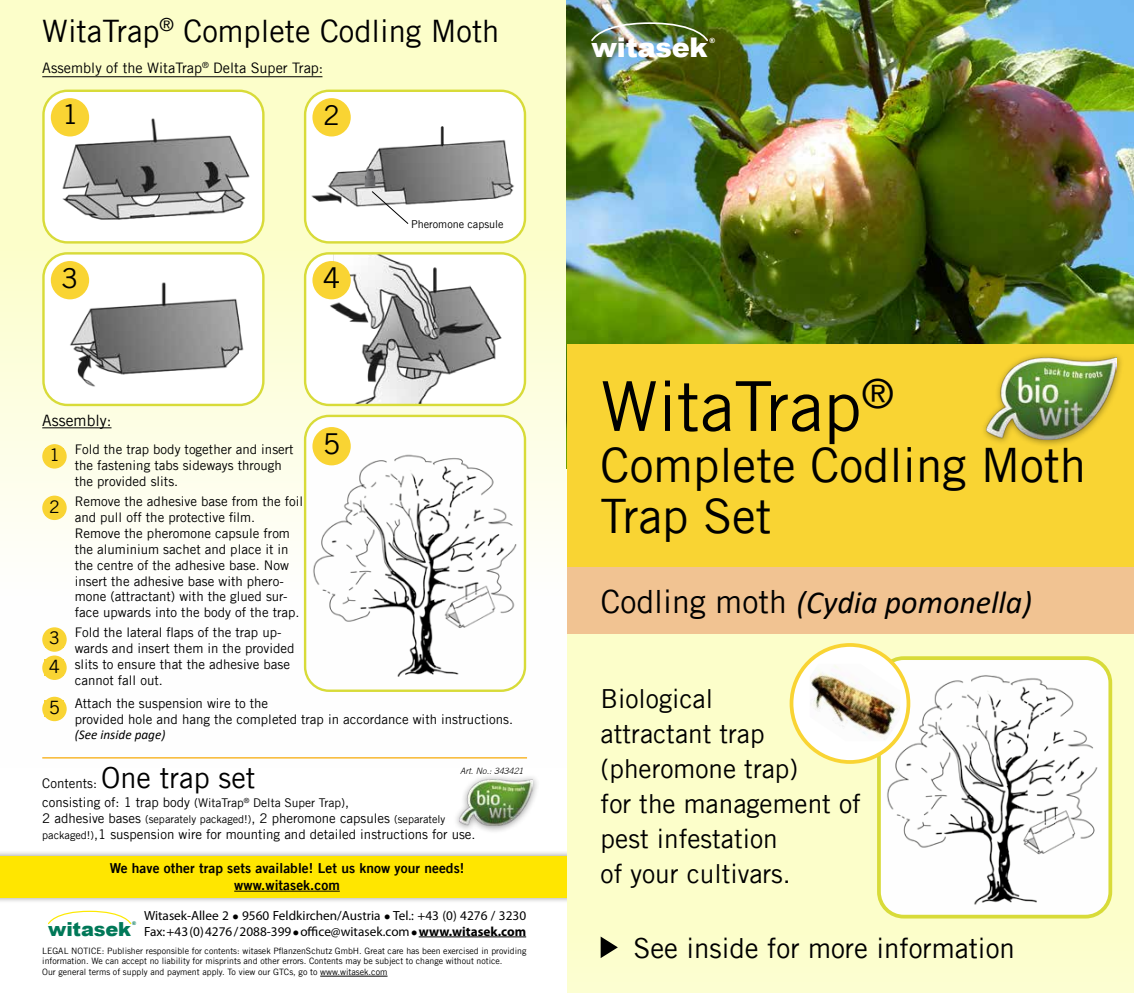
<style>
.page{position:relative;width:1134px;height:993px;background:#fff}
.page>*{position:absolute;margin:0;border:0;box-sizing:border-box;transform-origin:0 0}
.t1{font:68.75px "Trade Gothic LT";color:#000}
.t2{font:47.5px/51px "Trade Gothic LT";color:#000}
.t3{font:italic 32px "Calibri";color:#000}
.t4{font:30.88px "Trade Gothic LT";color:#000}
.t5{font:29px "Trade Gothic LT";color:#000}
.t6{font:28.88px "Trade Gothic LT";color:#000}
.t7{font:27.75px "Trade Gothic LT";color:#000}
.t8{font:27.38px "Trade Gothic LT";color:#000}
.t9{font:27.25px "Trade Gothic LT";color:#000}
.t10{font:900 27.12px "Arial";letter-spacing:-.01em;color:#fff}
.t11{font:27px "Trade Gothic LT";color:#000}
.t12{font:26.25px/35px "Trade Gothic LT";color:#000}
.t13{font:900 19.38px "Arial";letter-spacing:-.01em;color:#007858}
.t14{font:18.38px "Trade Gothic LT";color:#000}
.t15{font:17.5px "Trade Gothic LT";color:#000}
.t16{font:17.38px "Trade Gothic LT";color:#000}
.t17{font:17.25px "Trade Gothic LT";color:#000}
.t18{font:15.62px "Trade Gothic LT";color:#000}
.t19{font:14.5px "Trade Gothic LT";color:#000}
.t20{font:13.75px/16.5px "Trade Gothic LT Bold Two";letter-spacing:.005em;color:#000;text-align:center}
.t21{font:13.25px/15.9px "Trade Gothic LT";color:#000}
.t22{font:13.25px/15.9px "Myriad Pro";color:#000}
.t23{font:italic 13.25px "Calibri";color:#000}
.t24{font:12.12px "Trade Gothic LT";color:#000}
.t25{font:10.88px "Trade Gothic LT";color:#000}
.t26{font:8.75px/10.9px "Trade Gothic LT";color:#000}
.t27{font:italic 300 8.75px "Trade Gothic";letter-spacing:.005em;color:#000}
.t28{font:900 7.12px "Arial";color:#fff}
.t29{font:900 5.12px "Arial";color:#007858}
.s1{font-size:28.88px}
.s2{font-size:13.25px}
.s3{font-size:10.88px}
.s4{font-weight:700}
.s5{font-family:"Trade Gothic LT";font-style:normal}
</style>
<div class="page">
<div style="left:0;top:0;width:567px;height:767px;background:linear-gradient(to bottom,#fbfebe,#fefdff)"></div>
<div style="left:0;top:849px;width:591px;height:54px;background:#000;opacity:.4"></div>
<div style="left:0;top:855px;width:585px;height:41px;background:#ffe600"></div>
<hr style="left:234px;top:890px;width:106px;height:1px;background:#000">
<img style="left:567px;top:0;width:567px;height:344px">
<div style="left:567px;top:631px;width:567px;height:361px;background:#fcfeca"></div>
<div style="left:567px;top:344px;width:567px;height:223px;background:#f9d433"></div>
<div style="left:567px;top:566px;width:567px;height:67px;background:#f1c392"></div>
<svg style="left:601px;top:936px;width:17px;height:21px"></svg>
<img style="left:882px;top:658px;width:228px;height:258px">
<div style="left:877px;top:656px;width:235px;height:262px;border:4px solid #d8db39;border-radius:25px"></div>
<div style="left:791px;top:644px;width:117px;height:117px;background:#fff;border-radius:50%"></div>
<div style="left:790px;top:643px;width:120px;height:120px;border:4px solid #f9d433;border-radius:50%"></div>
<img style="left:810px;top:663px;width:90px;height:78px">
<hr style="left:42px;top:427px;width:70px;height:1px;background:#000">
<img style="left:43px;top:91px;width:220px;height:151px">
<div style="left:42px;top:90px;width:223px;height:153px;border:2px solid #d8db39;border-radius:24px"></div>
<div style="left:52px;top:99px;width:36px;height:36px;background:#f9d433;border-radius:50%"></div>
<div style="left:51px;top:98px;width:38px;height:38px;border:2px solid #f9d433;border-radius:50%"></div>
<img style="left:43px;top:253px;width:220px;height:152px">
<div style="left:42px;top:252px;width:223px;height:154px;border:2px solid #d8db39;border-radius:24px"></div>
<div style="left:52px;top:262px;width:36px;height:36px;background:#f9d433;border-radius:50%"></div>
<div style="left:51px;top:261px;width:38px;height:38px;border:2px solid #f9d433;border-radius:50%"></div>
<img style="left:306px;top:91px;width:218px;height:151px">
<div style="left:304px;top:90px;width:222px;height:153px;border:2px solid #d8db39;border-radius:24px"></div>
<div style="left:314px;top:99px;width:36px;height:36px;background:#f9d433;border-radius:50%"></div>
<div style="left:312px;top:98px;width:39px;height:38px;border:2px solid #f9d433;border-radius:50%"></div>
<img style="left:305px;top:253px;width:220px;height:152px">
<div style="left:304px;top:252px;width:222px;height:154px;border:2px solid #d8db39;border-radius:24px"></div>
<div style="left:314px;top:262px;width:36px;height:36px;background:#f9d433;border-radius:50%"></div>
<div style="left:312px;top:261px;width:39px;height:38px;border:2px solid #f9d433;border-radius:50%"></div>
<img style="left:305px;top:416px;width:220px;height:274px">
<div style="left:304px;top:414px;width:222px;height:277px;border:2px solid #d8db39;border-radius:24px"></div>
<div style="left:314px;top:428px;width:36px;height:36px;background:#f9d433;border-radius:50%"></div>
<div style="left:312px;top:427px;width:39px;height:38px;border:2px solid #f9d433;border-radius:50%"></div>
<div style="left:43px;top:445px;width:23px;height:22px;background:#f9d433;border-radius:50%"></div>
<div style="left:42px;top:444px;width:25px;height:24px;border:2px solid #f9d433;border-radius:50%"></div>
<div style="left:46px;top:448px;width:18px;height:15px;background:#f9d433"></div>
<div style="left:43px;top:496px;width:23px;height:23px;background:#f9d433;border-radius:50%"></div>
<div style="left:42px;top:495px;width:25px;height:25px;border:2px solid #f9d433;border-radius:50%"></div>
<div style="left:45px;top:500px;width:19px;height:15px;background:#f9d433"></div>
<div style="left:43px;top:697px;width:23px;height:23px;background:#f9d433;border-radius:50%"></div>
<div style="left:42px;top:696px;width:25px;height:25px;border:2px solid #f9d433;border-radius:50%"></div>
<div style="left:45px;top:700px;width:19px;height:16px;background:#f9d433"></div>
<div style="left:43px;top:628px;width:23px;height:22px;background:#f9d433;border-radius:50%"></div>
<div style="left:42px;top:627px;width:25px;height:24px;border:2px solid #f9d433;border-radius:50%"></div>
<div style="left:45px;top:631px;width:19px;height:16px;background:#f9d433"></div>
<div style="left:43px;top:656px;width:23px;height:23px;background:#f9d433;border-radius:50%"></div>
<div style="left:42px;top:655px;width:25px;height:24px;border:2px solid #f9d433;border-radius:50%"></div>
<div style="left:45px;top:659px;width:19px;height:16px;background:#f9d433"></div>
<hr style="left:320px;top:975px;width:67px;height:1px;background:#000">
<div style="left:453px;top:772px;width:87px;height:61px;background:#000;opacity:.4"></div>
<img style="left:459px;top:779px;width:73px;height:46px">
<hr style="left:42px;top:76px;width:280px;height:1px;background:#000">
<hr style="left:42px;top:757px;width:485px;height:1px;background:#f7a700">
<img style="left:365px;top:169px;width:10px;height:18px">
<svg style="left:371px;top:190px;width:38px;height:34px"></svg>
<div style="left:980px;top:351px;width:144px;height:96px;background:#000;opacity:.4"></div>
<img style="left:987px;top:357px;width:129px;height:82px">
<hr style="left:419px;top:936px;width:107px;height:1px;background:#000">
<img style="left:590px;top:21px;width:119px;height:21px">
<svg style="left:48px;top:910px;width:84px;height:14px"></svg>
<h3 class="t4" style="left:42px;top:12px;width:459px">WitaTrap<sup>®</sup> Complete Codling Moth</h3>
<p class="t19" style="left:42px;top:59px;width:283px">Assembly of the WitaTrap<sup>®</sup> Delta Super Trap:</p>
<h3 class="t11" style="left:62px;top:98px;width:18px">1</h3>
<h3 class="t8" style="left:62px;top:261px;width:18px">3</h3>
<p class="t18" style="left:42px;top:411px;width:71px">Assembly:</p>
<h3 class="t9" style="left:323px;top:99px;width:18px">2</h3>
<h3 class="t6" style="left:323px;top:260px;width:19px">4</h3>
<p class="t25" style="left:411px;top:217px;width:94px">Pheromone capsule</p>
<h3 class="t17" style="left:50px;top:444px;width:12px">1</h3>
<h3 class="t16" style="left:49px;top:496px;width:12px">2</h3>
<h3 class="t15" style="left:49px;top:627px;width:12px">3</h3>
<h3 class="t14" style="left:49px;top:655px;width:13px">4</h3>
<h3 class="t14" style="left:49px;top:696px;width:13px">5</h3>
<p class="t21" style="left:75px;top:441px;width:267px">Fold the trap body together and insert <span class="s1">5 </span>the fastening tabs sideways through<br>the provided slits.</p>
<p class="t21" style="left:75px;top:493px;width:230px">Remove the adhesive base from the foil and pull off the protective film.<br>Remove the pheromone capsule from the aluminium sachet and place it in the centre of the adhesive base. Now insert the adhesive base with phero&shy;mone (attractant) with the glued sur&shy;face upwards into the body of the trap.</p>
<p class="t21" style="left:75px;top:623px;width:221px">Fold the lateral flaps of the trap up&shy;wards and insert them in the provided slits to ensure that the adhesive base cannot fall out.</p>
<p class="t21" style="left:75px;top:694px;width:440px">Attach the suspension wire to the<br>provided hole and hang the completed trap in accordance with instructions.</p>
<p class="t23" style="left:75px;top:725px;width:92px">(See inside page)</p>
<h3 class="t5" style="left:42px;top:759px;width:215px"><span class="s2">Contents:</span> One trap set</h3>
<p class="t24" style="left:42px;top:795px;width:309px"><span class="s2">consisting of: 1 trap body</span> (WitaTrap<sup>®</sup> Delta Super Trap)<span class="s2">,</span></p>
<p class="t21" style="left:42px;top:810px;width:435px">2 adhesive bases <span class="s3">(separately packaged!)</span>, 2 pheromone capsules <span class="s3">(separately packaged!)</span>,1 suspension wire for mounting and detailed instructions for use.</p>
<p class="t27" style="left:460px;top:765px;width:65px">Art. No.: 343421</p>
<p class="t20" style="left:110px;top:859px;width:356px">We have other trap sets available! Let us know your needs! www.witasek.com</p>
<h3 class="t13" style="left:48px;top:914px;width:84px">witasek</h3>
<p class="t29" style="left:132px;top:919px;width:6px">®</p>
<p class="t22" style="left:144px;top:906px;width:384px">Witasek-Allee 2 ● 9560 Feldkirchen/Austria ● Tel.: +43 (0) 4276 / 3230<br>Fax: +43 (0) 4276 / 2088-399 ● office@witasek.com ● <span class="s4">www.witasek.com</span></p>
<p class="t26" style="left:42px;top:944px;width:486px">LEGAL NOTICE: Publisher responsible for contents: witasek PflanzenSchutz GmbH. Great care has been exercised in providing information. We can accept no liability for misprints and other errors. Contents may be subject to change without notice.<br>Our general terms of supply and payment apply. To view our GTCs, go to www.witasek.com</p>
<h3 class="t10" style="left:592px;top:28px;width:117px">witasek</h3>
<p class="t28" style="left:709px;top:35px;width:7px">®</p>
<h1 class="t1" style="left:601px;top:365px;width:295px">WitaTrap<sup>®</sup></h1>
<h2 class="t2" style="left:601px;top:439px;width:487px">Complete Codling Moth<br>Trap Set</h2>
<h3 class="t3" style="left:601px;top:579px;width:433px"><span class="s5">Codling moth</span> (Cydia pomonella)</h3>
<h3 class="t12" style="left:601px;top:680px;width:262px">Biological<br>attractant trap (pheromone trap)<br>for the management of pest infestation<br>of your cultivars.</h3>
<h3 class="t7" style="left:633px;top:931px;width:383px">See inside for more information</h3>
</div>
